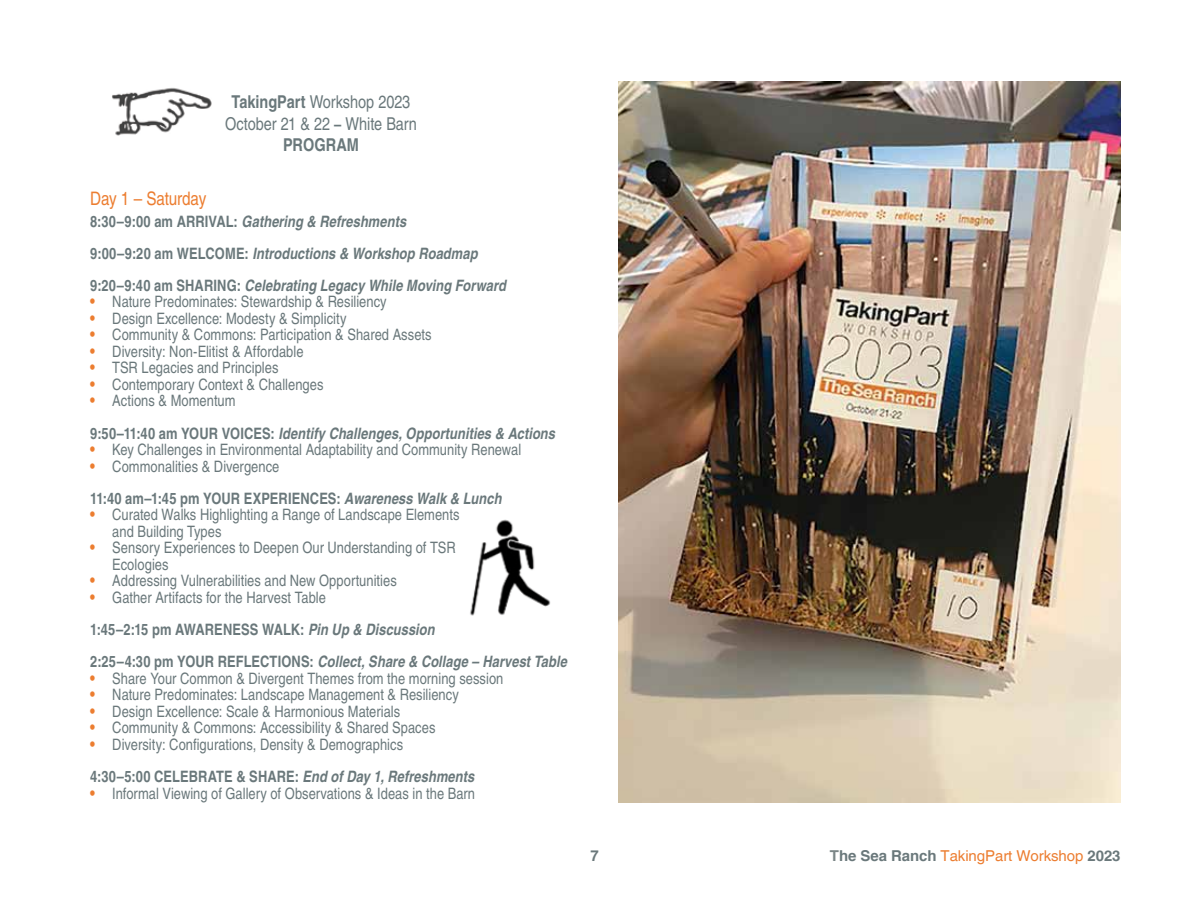
<style>
.page{position:relative;width:1188px;height:918px;background:#fff}
.page>*{position:absolute;margin:0;border:0;box-sizing:border-box;transform-origin:0 0}
.t1{font:condensed 18.6px "Helvetica LT Pro";letter-spacing:-.01em;color:#ec7d30}
.t2{font:condensed 17.7px/21.3px "Helvetica LT Pro";color:#6a787b;text-align:center}
.t3{font:700 condensed 17.7px "Helvetica LT Std";color:#6a787b}
.t4{font:condensed 15.75px/16.5px "Helvetica LT Pro";color:#6a787b}
.t5{font:italic 700 condensed 15.75px/31.8px "Helvetica LT Std";letter-spacing:.005em;color:#6a787b}
.t6{font:700 condensed 15.75px/32.2px "Helvetica LT Std";letter-spacing:.005em;color:#6a787b}
.t7{font:15px "Helvetica LT Com";letter-spacing:-.005em;color:#ec7d30}
.t8{font:700 15px "Helvetica LT Com";color:#6a787b}
.s1{font-family:"Helvetica LT Std";font-weight:700}
.s2{font-family:"Helvetica LT Std";font-weight:700;font-size:15.75px}
.s3{font-style:normal}
.s4{font-family:"Helvetica LT Std";font-weight:700;font-size:16.5px;color:#ec7d30}
.s5{font-style:italic}
.s6{font-weight:700;color:#7b8687}
.s7{font-weight:700;color:#6a787b}
</style>
<div class="page">
<img style="left:470px;top:519px;width:81px;height:97px">
<img style="left:112px;top:88px;width:100px;height:48px">
<img style="left:618px;top:81px;width:502px;height:721px">
<p class="t2" style="left:225px;top:91px;width:193px"><span class="s1">TakingPart</span> Workshop 2023<br>October 21 &amp; 22 <span class="s2">–</span> White Barn</p>
<p class="t3" style="left:283px;top:134px;width:77px">PROGRAM</p>
<p class="t1" style="left:90px;top:187px;width:118px">Day 1 – Saturday</p>
<p class="t5" style="left:90px;top:205px;width:417px"><span class="s3">8:30–9:00 am ARRIVAL:</span> Gathering &amp; Refreshments<br><span class="s3">9:00–9:20 am WELCOME:</span> Introductions &amp; Workshop Roadmap<br><span class="s3">9:20–9:40 am SHARING:</span> Celebrating Legacy While Moving Forward</p>
<p class="t4" style="left:90px;top:293px;width:298px"><span class="s4">•</span> Nature Predominates: Stewardship &amp; Resiliency</p>
<p class="t4" style="left:90px;top:310px;width:258px"><span class="s4">•</span> Design Excellence: Modesty &amp; Simplicity</p>
<p class="t4" style="left:90px;top:326px;width:343px"><span class="s4">•</span> Community &amp; Commons: Participation &amp; Shared Assets</p>
<p class="t4" style="left:90px;top:343px;width:215px"><span class="s4">•</span> Diversity: Non-Elitist &amp; Affordable</p>
<p class="t4" style="left:90px;top:359px;width:190px"><span class="s4">•</span> TSR Legacies and Principles</p>
<p class="t4" style="left:90px;top:376px;width:235px"><span class="s4">•</span> Contemporary Context &amp; Challenges</p>
<p class="t4" style="left:90px;top:392px;width:147px"><span class="s4">•</span> Actions &amp; Momentum</p>
<p class="t5" style="left:90px;top:417px;width:466px"><span class="s3">9:50–11:40 am YOUR VOICES:</span> Identify Challenges, Opportunities &amp; Actions</p>
<p class="t4" style="left:90px;top:441px;width:433px"><span class="s4">•</span> Key Challenges in Environmental Adaptability and Community Renewal</p>
<p class="t4" style="left:90px;top:458px;width:191px"><span class="s4">•</span> Commonalities &amp; Divergence</p>
<p class="t6" style="left:90px;top:482px;width:413px">11:40 am–1:45 pm YOUR EXPERIENCES: <span class="s5">Awareness Walk &amp; Lunch</span></p>
<p class="t4" style="left:112px;top:506px;width:349px;text-indent:-22px"><span class="s4">•</span> Curated Walks Highlighting a Range of Landscape Elements and Building Types</p>
<p class="t4" style="left:112px;top:539px;width:345px;text-indent:-22px"><span class="s4">•</span> Sensory Experiences to Deepen Our Understanding of TSR<br>Ecologies</p>
<p class="t4" style="left:90px;top:572px;width:308px"><span class="s4">•</span> Addressing Vulnerabilities and New Opportunities</p>
<p class="t4" style="left:90px;top:589px;width:237px"><span class="s4">•</span> Gather Artifacts for the Harvest Table</p>
<p class="t6" style="left:90px;top:613px;width:478px">1:45–2:15 pm AWARENESS WALK: <span class="s5">Pin Up &amp; Discussion<br></span>2:25–4:30 pm YOUR REFLECTIONS: <span class="s5">Collect, Share &amp; Collage – Harvest Table</span></p>
<p class="t4" style="left:90px;top:670px;width:415px"><span class="s4">•</span> Share Your Common &amp; Divergent Themes from the morning session</p>
<p class="t4" style="left:90px;top:686px;width:370px"><span class="s4">•</span> Nature Predominates: Landscape Management &amp; Resiliency</p>
<p class="t4" style="left:90px;top:703px;width:312px"><span class="s4">•</span> Design Excellence: Scale &amp; Harmonious Materials</p>
<p class="t4" style="left:90px;top:719px;width:347px"><span class="s4">•</span> Community &amp; Commons: Accessibility &amp; Shared Spaces</p>
<p class="t4" style="left:90px;top:736px;width:315px"><span class="s4">•</span> Diversity: Configurations, Density &amp; Demographics</p>
<p class="t6" style="left:90px;top:760px;width:386px">4:30–5:00 CELEBRATE &amp; SHARE: <span class="s5">End of Day 1, Refreshments</span></p>
<p class="t4" style="left:90px;top:785px;width:386px"><span class="s4">•</span> Informal Viewing of Gallery of Observations &amp; Ideas in the Barn</p>
<p class="t8" style="left:590px;top:847px;width:10px">7</p>
<p class="t7" style="left:830px;top:847px;width:292px"><span class="s6">T</span><span class="s7">he Sea Ranch</span> TakingPart Workshop <span class="s7">2023</span></p>
</div>
